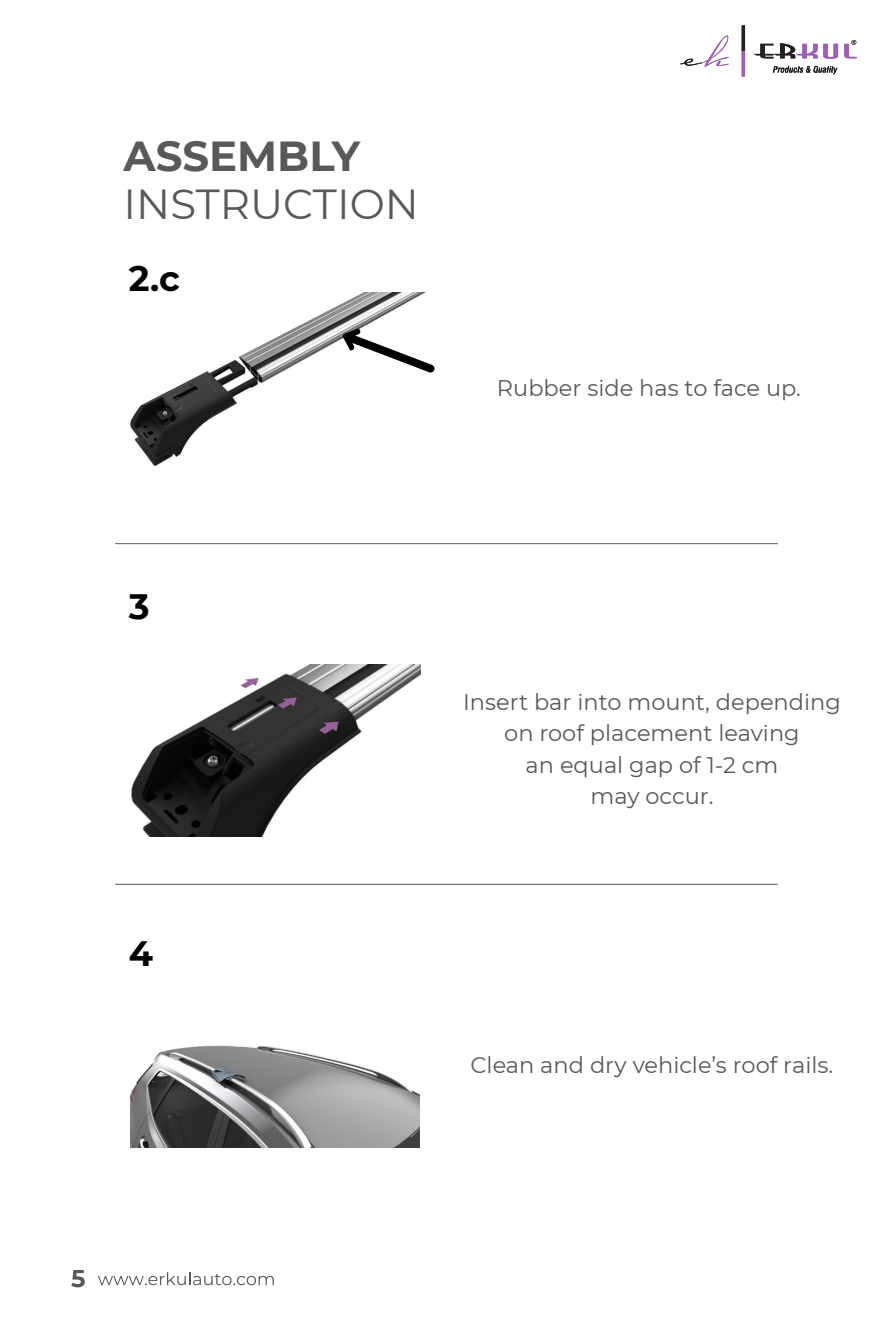
<style>
.page{position:relative;width:893px;height:1340px;background:#fff}
.page>*{position:absolute;margin:0;border:0;box-sizing:border-box;transform-origin:0 0}
.t1{font:41.85px "Montserrat";color:#58595b}
.t2{font:700 41.85px "Montserrat";color:#58595b}
.t3{font:700 35.1px "Montserrat";color:#000}
.t4{font:22.5px/31.5px "Montserrat";color:#58595b;text-align:center}
</style>
<div class="page">
<svg style="left:98px;top:1272px;width:176px;height:13px"></svg>
<svg style="left:71px;top:1270px;width:14px;height:17px"></svg>
<hr style="left:115px;top:543px;width:663px;height:1px;background:#58595b">
<hr style="left:115px;top:884px;width:663px;height:1px;background:#58595b">
<img style="left:130px;top:292px;width:296px;height:174px">
<svg style="left:342px;top:328px;width:93px;height:45px"></svg>
<img style="left:131px;top:664px;width:289px;height:172px">
<hr style="left:742px;top:25px;width:3px;height:26px;background:#241f21">
<hr style="left:742px;top:51px;width:3px;height:26px;background:#9e60b4">
<svg style="left:754px;top:43px;width:84px;height:16px"></svg>
<svg style="left:680px;top:36px;width:49px;height:30px"></svg>
<svg style="left:773px;top:66px;width:64px;height:8px"></svg>
<svg style="left:844px;top:40px;width:13px;height:18px"></svg>
<img style="left:130px;top:1045px;width:290px;height:102px">
<h1 class="t2" style="left:124px;top:126px;width:238px">ASSEMBLY</h1>
<h1 class="t1" style="left:124px;top:175px;width:297px">INSTRUCTION</h1>
<h2 class="t3" style="left:129px;top:254px;width:52px">2.c</h2>
<p class="t4" style="left:497px;top:371px;width:305px">Rubber side has to face up.</p>
<h2 class="t3" style="left:129px;top:581px;width:22px">3</h2>
<h2 class="t3" style="left:129px;top:928px;width:26px">4</h2>
<p class="t4" style="left:463px;top:685px;width:379px">Insert bar into mount, depending on roof placement leaving<br>an equal gap of 1-2 cm<br>may occur.</p>
<p class="t4" style="left:470px;top:1048px;width:364px">Clean and dry vehicle’s roof rails.</p>
</div>
